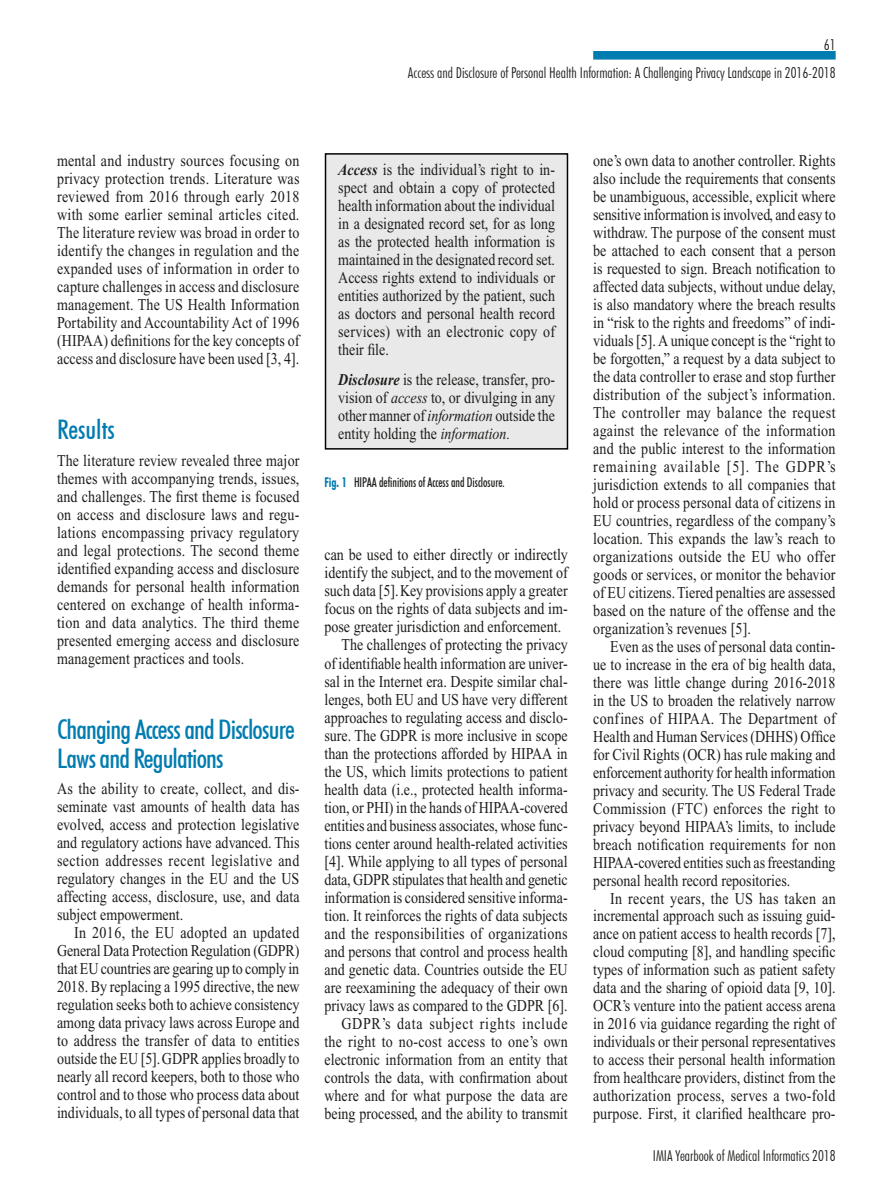
<style>
.page{position:relative;width:893px;height:1191px;background:#fff}
.page>*{position:absolute;margin:0;border:0;box-sizing:border-box;transform-origin:0 0}
.t1{font:500 condensed 27px/28.5px "Futura BT";letter-spacing:-.03em;color:#007cb0}
.t2{font:500 condensed 27px "Futura BT";color:#007cb0}
.t3{font:16.5px/18px "Times";color:#1d1d1b;text-align:justify;scale:.85 1}
.t4{font:16.5px "Times";letter-spacing:.025em;color:#1d1d1b;scale:.85 1}
.t5{font:16.5px "Times";letter-spacing:.02em;color:#1d1d1b;scale:.85 1}
.t6{font:16.5px "Times";letter-spacing:.05em;color:#1d1d1b;scale:.85 1}
.t7{font:300 condensed 15px/28px "Futura BT";color:#1d1d1b;text-align:right}
.t8{font:500 condensed 13.5px "Futura BT";color:#1d1d1b;scale:.85 1}
.s1{font-weight:700;font-style:italic}
.s2{font-style:italic}
.s3{font-weight:700;color:#007cb0}
</style>
<div class="page">
<div style="left:593px;top:51px;width:243px;height:9px;background:#007cb0"></div>
<div style="left:325px;top:153px;width:243px;height:296px;background:#e9e9e9;border:2px solid #020305"></div>
<p class="t7" style="left:408px;top:30px;width:429px">61<br>Access and Disclosure of Personal Health Information: A Challenging Privacy Landscape in 2016-2018</p>
<p class="t3" style="left:57px;top:152px;width:287px">mental and industry sources focusing on privacy protection trends. Literature was reviewed from 2016 through early 2018 with some earlier seminal articles cited.<br>The literature review was broad in order to identify the changes in regulation and the expanded uses of information in order to capture challenges in access and disclosure management. The US Health Information Portability and Accountability Act of 1996 (HIPAA) definitions for the key concepts of access and disclosure have been used [3, 4].</p>
<h1 class="t2" style="left:57px;top:413px;width:59px">Results</h1>
<p class="t3" style="left:57px;top:451px;width:287px">The literature review revealed three major themes with accompanying trends, issues, and challenges. The first theme is focused on access and disclosure laws and regu&shy;lations encompassing privacy regulatory and legal protections. The second theme identified expanding access and disclosure demands for personal health information centered on exchange of health informa&shy;tion and data analytics. The third theme presented emerging access and disclosure management practices and tools.</p>
<h1 class="t1" style="left:57px;top:715px;width:239px">Changing Access and Disclosure<br>Laws and Regulations</h1>
<p class="t3" style="left:57px;top:780px;width:287px">As the ability to create, collect, and dis&shy;seminate vast amounts of health data has evolved, access and protection legislative and regulatory actions have advanced. This section addresses recent legislative and regulatory changes in the EU and the US affecting access, disclosure, use, and data subject empowerment.</p>
<p class="t3" style="left:57px;top:924px;width:287px;text-indent:17px">In 2016, the EU adopted an updated General Data Protection Regulation (GDPR) that EU countries are gearing up to comply in 2018. By replacing a 1995 directive, the new regulation seeks both to achieve consistency among data privacy laws across Europe and to address the transfer of data to entities outside the EU [5].GDPR applies broadly to nearly all record keepers, both to those who control and to those who process data about individuals, to all types of personal data that</p>
<p class="t3" style="left:338px;top:160px;width:257px"><span class="s1">Access</span> is the individual’s right to in&shy;spect and obtain a copy of protected health information about the individual in a designated record set, for as long as the protected health information is maintained in the designated record set.<br>Access rights extend to individuals or entities authorized by the patient, such as doctors and personal health record services) with an electronic copy of their file.</p>
<p class="t3" style="left:338px;top:370px;width:257px"><span class="s1">Disclosure</span> is the release, transfer, pro&shy;vision of <span class="s2">access</span> to, or divulging in any other manner of <span class="s2">information</span> outside the entity holding the <span class="s2">information.</span></p>
<p class="t8" style="left:324px;top:474px;width:214px"><span class="s3">Fig. 1</span> HIPAA definitions of Access and Disclosure.</p>
<p class="t3" style="left:324px;top:546px;width:288px">can be used to either directly or indirectly</p>
<p class="t3" style="left:324px;top:564px;width:288px">identify the subject, and to the movement of</p>
<p class="t3" style="left:324px;top:582px;width:288px">such data [5].Key provisions apply a greater</p>
<p class="t3" style="left:324px;top:600px;width:288px">focus on the rights of data subjects and im-</p>
<p class="t3" style="left:324px;top:618px;width:280px">pose greater jurisdiction and enforcement.</p>
<p class="t3" style="left:341px;top:636px;width:268px">The challenges of protecting the privacy</p>
<p class="t3" style="left:324px;top:654px;width:288px">of identifiable health information are univer-</p>
<p class="t3" style="left:324px;top:672px;width:288px">sal in the Internet era. Despite similar chal-</p>
<p class="t3" style="left:324px;top:690px;width:288px">lenges, both EU and US have very different</p>
<p class="t3" style="left:324px;top:708px;width:288px">approaches to regulating access and disclo-</p>
<p class="t3" style="left:324px;top:726px;width:288px">sure. The GDPR is more inclusive in scope</p>
<p class="t3" style="left:324px;top:744px;width:288px">than the protections afforded by HIPAA in</p>
<p class="t3" style="left:324px;top:762px;width:288px">the US, which limits protections to patient</p>
<p class="t3" style="left:324px;top:780px;width:288px">health data (i.e., protected health informa-</p>
<p class="t3" style="left:324px;top:798px;width:288px">tion, or PHI) in the hands of HIPAA-covered</p>
<p class="t3" style="left:324px;top:816px;width:288px">entities and business associates, whose func-</p>
<p class="t3" style="left:324px;top:834px;width:288px">tions center around health-related activities</p>
<p class="t3" style="left:324px;top:852px;width:288px">[4]. While applying to all types of personal</p>
<p class="t3" style="left:324px;top:870px;width:288px">data, GDPR stipulates that health and genetic</p>
<p class="t3" style="left:324px;top:888px;width:288px">information is considered sensitive informa-</p>
<p class="t3" style="left:324px;top:906px;width:288px">tion. It reinforces the rights of data subjects</p>
<p class="t4" style="left:324px;top:924px;width:288px">and the responsibilities of organizations</p>
<p class="t3" style="left:324px;top:942px;width:288px">and persons that control and process health</p>
<p class="t3" style="left:324px;top:960px;width:288px">and genetic data. Countries outside the EU</p>
<p class="t3" style="left:324px;top:978px;width:288px">are reexamining the adequacy of their own</p>
<p class="t3" style="left:324px;top:996px;width:288px">privacy laws as compared to the GDPR [6].</p>
<p class="t6" style="left:341px;top:1014px;width:267px">GDPR’s data subject rights include</p>
<p class="t5" style="left:324px;top:1032px;width:288px">the right to no-cost access to one’s own</p>
<p class="t3" style="left:324px;top:1050px;width:288px">electronic information from an entity that</p>
<p class="t3" style="left:324px;top:1068px;width:288px">controls the data, with confirmation about</p>
<p class="t3" style="left:324px;top:1086px;width:288px">where and for what purpose the data are</p>
<p class="t3" style="left:324px;top:1104px;width:288px">being processed, and the ability to transmit</p>
<p class="t3" style="left:593px;top:152px;width:287px">one’s own data to another controller. Rights also include the requirements that consents be unambiguous, accessible, explicit where sensitive information is involved, and easy to withdraw. The purpose of the consent must be attached to each consent that a person is requested to sign. Breach notification to affected data subjects, without undue delay, is also mandatory where the breach results in “risk to the rights and freedoms” of indi&shy;viduals [5]. A unique concept is the “right to be forgotten,” a request by a data subject to the data controller to erase and stop further distribution of the subject’s information.<br>The controller may balance the request against the relevance of the information and the public interest to the information remaining available [5]. The GDPR’s jurisdiction extends to all companies that hold or process personal data of citizens in EU countries, regardless of the company’s location. This expands the law’s reach to organizations outside the EU who offer goods or services, or monitor the behavior of EU citizens. Tiered penalties are assessed based on the nature of the offense and the organization’s revenues [5].</p>
<p class="t3" style="left:593px;top:638px;width:287px;text-indent:17px">Even as the uses of personal data contin&shy;ue to increase in the era of big health data, there was little change during 2016-2018 in the US to broaden the relatively narrow confines of HIPAA. The Department of Health and Human Services (DHHS) Office for Civil Rights (OCR) has rule making and enforcement authority for health information privacy and security. The US Federal Trade Commission (FTC) enforces the right to privacy beyond HIPAA’s limits, to include breach notification requirements for non HIPAA-covered entities such as freestanding personal health record repositories.</p>
<p class="t3" style="left:593px;top:889px;width:287px;text-indent:17px">In recent years, the US has taken an incremental approach such as issuing guid&shy;ance on patient access to health records [7], cloud computing [8], and handling specific types of information such as patient safety data and the sharing of opioid data [9, 10].<br>OCR’s venture into the patient access arena in 2016 via guidance regarding the right of individuals or their personal representatives to access their personal health information from healthcare providers, distinct from the authorization process, serves a two-fold purpose. First, it clarified healthcare pro-</p>
<p class="t7" style="left:653px;top:1141px;width:184px">IMIA Yearbook of Medical Informatics 2018</p>
</div>
